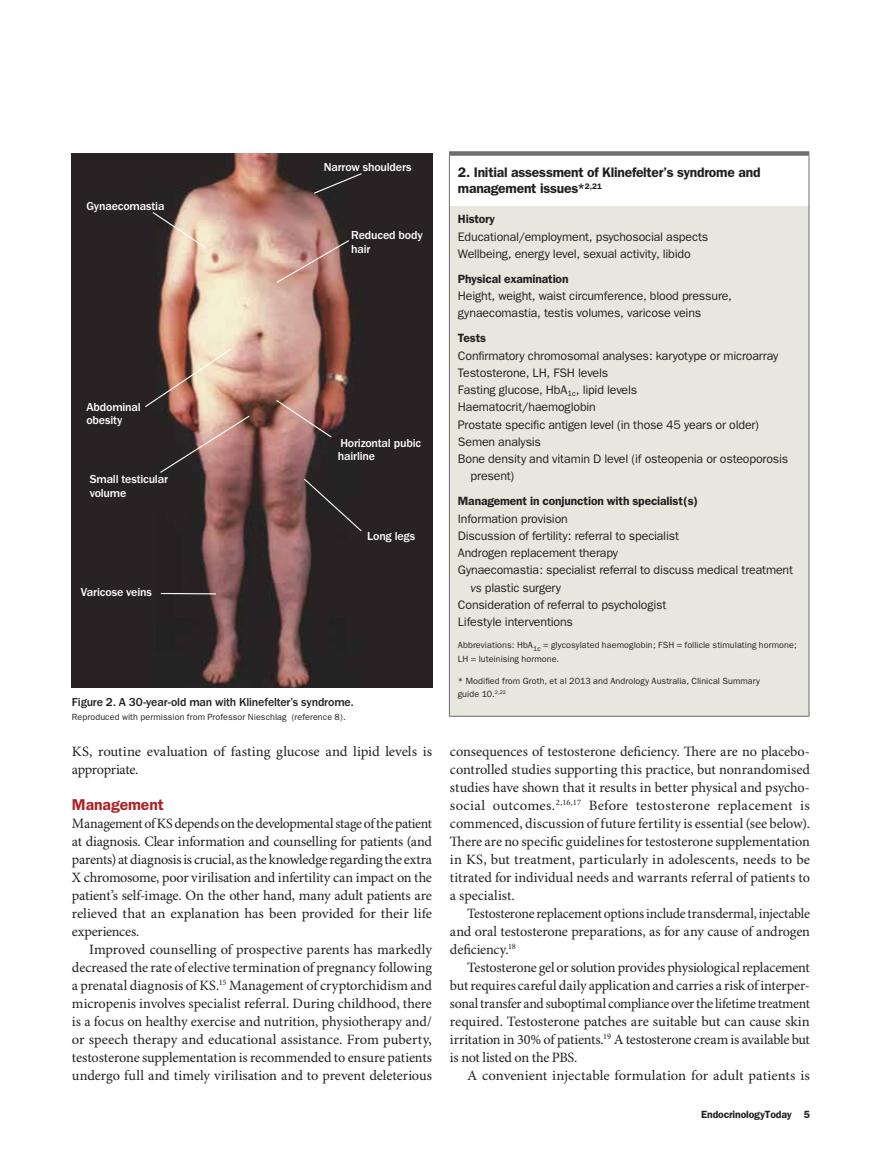
<style>
.page{position:relative;width:882px;height:1161px;background:#fff}
.page>*{position:absolute;margin:0;border:0;box-sizing:border-box;transform-origin:0 0}
.t1{font:600 15.75px "Franklin Gothic";letter-spacing:-.005em;color:#af2227}
.t2{font:14.25px/18px "Minion Pro";letter-spacing:-.005em;color:#231f20;text-align:justify}
.t3{font:600 13.8px/16.5px "Franklin Gothic";letter-spacing:-.015em;color:#231f20}
.t4{font:12.3px/17.2px "Franklin Gothic";letter-spacing:-.015em;color:#231f20}
.t5{font:500 12px/13.5px "Franklin Gothic";letter-spacing:-.015em;color:#fff}
.t6{font:600 12px "Franklin Gothic";letter-spacing:-.01em;color:#231f20}
.t7{font:500 12px "Franklin Gothic";letter-spacing:-.015em;color:#231f20}
.t8{font:600 10.5px "Franklin Gothic";letter-spacing:-.015em;color:#231f20}
.t9{font:9px/13.5px "Franklin Gothic";letter-spacing:.01em;color:#231f20}
.s1{font-style:italic}
</style>
<div class="page">
<img style="left:72px;top:153px;width:360px;height:534px">
<svg style="left:275px;top:399px;width:58px;height:40px;background:#a7766f"></svg>
<svg style="left:303px;top:477px;width:60px;height:56px;background:#302b2c"></svg>
<svg style="left:144px;top:348px;width:88px;height:60px;background:#aa8a78"></svg>
<svg style="left:159px;top:414px;width:92px;height:60px;background:#83615d"></svg>
<svg style="left:160px;top:592px;width:57px;height:3px"></svg>
<svg style="left:275px;top:239px;width:75px;height:45px;background:#b0837b"></svg>
<svg style="left:313px;top:172px;width:50px;height:23px"></svg>
<svg style="left:151px;top:211px;width:57px;height:39px;background:#a49486"></svg>
<div style="left:449px;top:206px;width:360px;height:510px;background:#e7e7dd"></div>
<hr style="left:449px;top:156px;width:1px;height:50px;background:#6d6e71">
<hr style="left:809px;top:156px;width:1px;height:50px;background:#6d6e71">
<hr style="left:449px;top:206px;width:1px;height:510px;background:#6d6e71">
<hr style="left:809px;top:206px;width:1px;height:510px;background:#6d6e71">
<hr style="left:449px;top:716px;width:360px;height:1px;background:#6d6e71">
<div style="left:449px;top:151px;width:360px;height:5px;background:#6d6e71"></div>
<p class="t5" style="left:86px;top:199px;width:80px">Gynaecomastia</p>
<p class="t5" style="left:86px;top:400px;width:56px">Abdominal obesity</p>
<p class="t5" style="left:90px;top:473px;width:80px">Small testicular volume</p>
<p class="t5" style="left:81px;top:586px;width:73px">Varicose veins</p>
<p class="t5" style="left:324px;top:160px;width:89px">Narrow shoulders</p>
<p class="t5" style="left:351px;top:228px;width:73px">Reduced body hair</p>
<p class="t5" style="left:338px;top:436px;width:85px">Horizontal pubic hairline</p>
<p class="t5" style="left:367px;top:530px;width:50px">Long legs</p>
<p class="t7" style="left:72px;top:696px;width:283px">Figure 2. A 30-year-old man with Klinefelter’s syndrome.</p>
<p class="t9" style="left:72px;top:710px;width:276px">Reproduced with permission from Professor Nieschlag (reference 8).</p>
<p class="t2" style="left:72px;top:743px;width:362px">KS, routine evaluation of fasting glucose and lipid levels is appropriate.</p>
<p class="t1" style="left:72px;top:795px;width:93px">Management</p>
<p class="t2" style="left:72px;top:815px;width:362px">Management of KS depends on the developmental stage of the patient at diagnosis. Clear information and counselling for patients (and parents) at diagnosis is crucial, as the knowledge regarding the extra X chromosome, poor virilisation and infertility can impact on the patient’s self-image. On the other hand, many adult patients are relieved that an explanation has been provided for their life experiences.</p>
<p class="t2" style="left:72px;top:941px;width:362px;text-indent:17px">Improved counselling of prospective parents has markedly decreased the rate of elective termination of pregnancy following a prenatal diagnosis of KS.<sup>15</sup> Management of cryptorchidism and micropenis involves specialist referral. During childhood, there is a focus on healthy exercise and nutrition, physiotherapy and/ or speech therapy and educational assistance. From puberty, testosterone supplementation is recommended to ensure patients undergo full and timely virilisation and to prevent deleterious</p>
<p class="t3" style="left:458px;top:164px;width:304px">2. Initial assessment of Klinefelter’s syndrome and management issues*<sup>2,21</sup></p>
<p class="t6" style="left:458px;top:212px;width:39px">History</p>
<p class="t4" style="left:458px;top:228px;width:252px">Educational/employment, psychosocial aspects<br>Wellbeing, energy level, sexual activity, libido</p>
<p class="t6" style="left:458px;top:272px;width:112px">Physical examination</p>
<p class="t4" style="left:458px;top:287px;width:275px">Height, weight, waist circumference, blood pressure, gynaecomastia, testis volumes, varicose veins</p>
<p class="t6" style="left:458px;top:331px;width:30px">Tests</p>
<p class="t4" style="left:458px;top:347px;width:322px">Confirmatory chromosomal analyses: karyotype or microarray</p>
<p class="t4" style="left:458px;top:364px;width:152px">Testosterone, LH, FSH levels</p>
<p class="t4" style="left:458px;top:381px;width:181px">Fasting glucose, HbA<sub>1c</sub>, lipid levels</p>
<p class="t4" style="left:458px;top:399px;width:140px">Haematocrit/haemoglobin</p>
<p class="t4" style="left:458px;top:416px;width:303px">Prostate specific antigen level (in those 45 years or older)</p>
<p class="t4" style="left:458px;top:433px;width:85px">Semen analysis</p>
<p class="t4" style="left:458px;top:450px;width:332px">Bone density and vitamin D level (if osteopenia or osteoporosis</p>
<p class="t4" style="left:471px;top:468px;width:45px">present)</p>
<p class="t6" style="left:458px;top:494px;width:242px">Management in conjunction with specialist(s)</p>
<p class="t4" style="left:458px;top:510px;width:112px">Information provision</p>
<p class="t4" style="left:458px;top:527px;width:223px">Discussion of fertility: referral to specialist</p>
<p class="t4" style="left:458px;top:544px;width:162px">Androgen replacement therapy</p>
<p class="t4" style="left:458px;top:562px;width:337px">Gynaecomastia: specialist referral to discuss medical treatment</p>
<p class="t4" style="left:471px;top:579px;width:92px"><span class="s1">vs</span> plastic surgery</p>
<p class="t4" style="left:458px;top:596px;width:210px">Consideration of referral to psychologist</p>
<p class="t4" style="left:458px;top:613px;width:117px">Lifestyle interventions</p>
<p class="t9" style="left:458px;top:638px;width:341px">Abbreviations: HbA<sub>1c</sub> = glycosylated haemoglobin; FSH = follicle stimulating hormone;<br>LH = luteinising hormone.</p>
<p class="t9" style="left:458px;top:674px;width:304px">* Modified from Groth, et al 2013 and Andrology Australia, Clinical Summary guide 10.<sup>2,22</sup></p>
<p class="t2" style="left:450px;top:743px;width:362px;text-align:left">consequences of testosterone deficiency. There are no placebo-- controlled studies supporting this practice, but nonrandomised studies have shown that it results in better physical and psycho&shy;social outcomes.<sup>2,16,17</sup> Before testosterone replacement is commenced, discussion of future fertility is essential (see below).<br>There are no specific guidelines for testosterone supplementation in KS, but treatment, particularly in adolescents, needs to be titrated for individual needs and warrants referral of patients to a specialist.</p>
<p class="t2" style="left:450px;top:905px;width:362px;text-indent:17px">Testosterone replacement options include transdermal, injectable and oral testosterone preparations, as for any cause of androgen deficiency.<sup>18</sup></p>
<p class="t2" style="left:450px;top:959px;width:362px;text-indent:17px">Testosterone gel or solution provides physiological replacement but requires careful daily application and carries a risk of interper&shy;sonal transfer and suboptimal compliance over the lifetime treatment required. Testosterone patches are suitable but can cause skin irritation in 30% of patients.<sup>19</sup> A testosterone cream is available but is not listed on the PBS.</p>
<p class="t2" style="left:467px;top:1067px;width:345px">A convenient injectable formulation for adult patients is</p>
<p class="t8" style="left:701px;top:1108px;width:110px">EndocrinologyToday 5</p>
</div>
